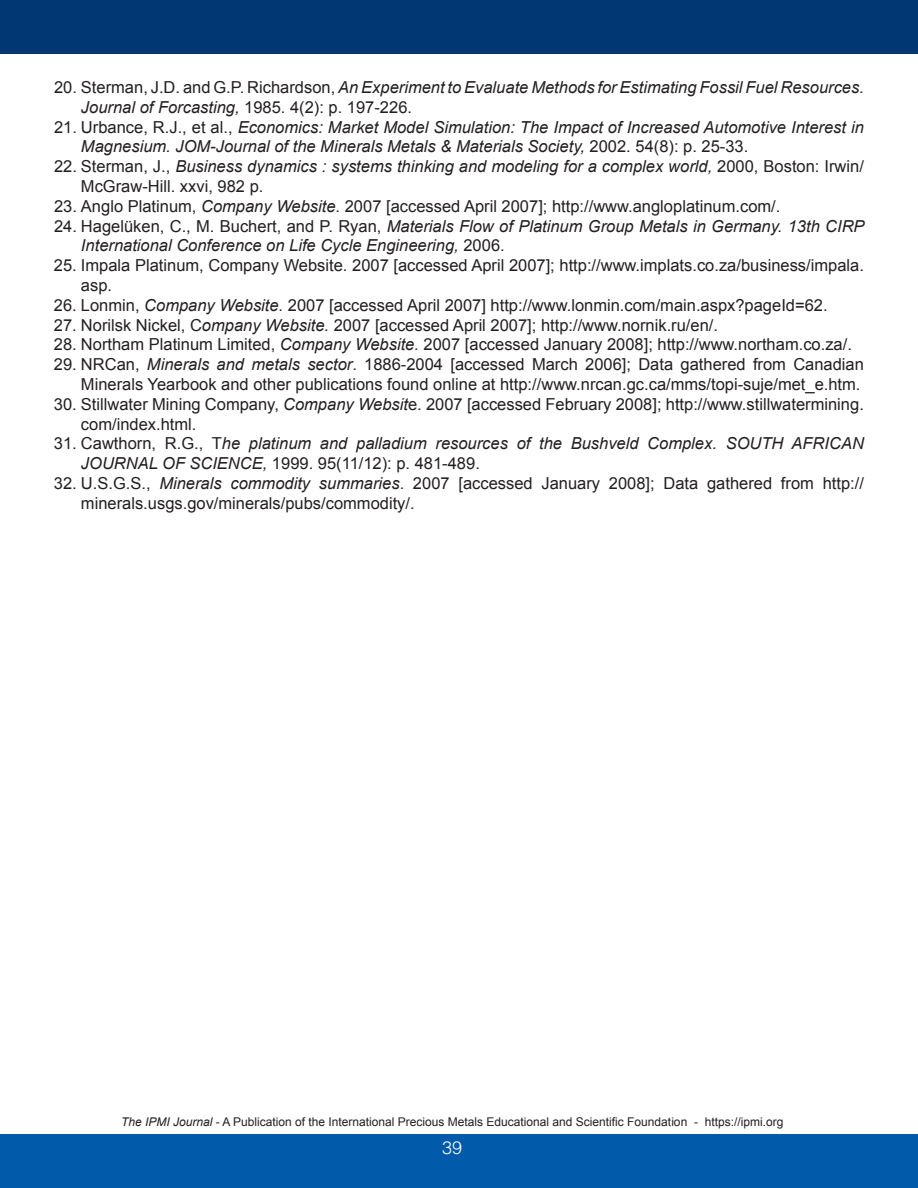
<style>
.page{position:relative;width:918px;height:1188px;background:#fff}
.page>*{position:absolute;margin:0;border:0;box-sizing:border-box;transform-origin:0 0}
.t1{font:300 18px "Helvetica LT Std";color:#fff}
.t2{font:16.5px/19.8px "Arial";color:#231f20}
.t3{font:italic 16.5px/19.8px "Arial";color:#231f20}
.t4{font:12px "Arial";color:#231f20}
.s1{font-style:normal}
.s2{font-style:italic}
</style>
<div class="page">
<div style="left:0;top:1134px;width:918px;height:54px;background:#015aaa"></div>
<div style="left:0;top:0;width:918px;height:54px;background:#013874"></div>
<p class="t3" style="left:81px;top:78px;width:784px;text-indent:-27px"><span class="s1">20. Sterman, J.D. and G.P. Richardson,</span> An Experiment to Evaluate Methods for Estimating Fossil Fuel Resources.<br>Journal of Forcasting, <span class="s1">1985. 4(2): p. 197-226.</span></p>
<p class="t3" style="left:81px;top:117px;width:785px;text-indent:-27px"><span class="s1">21. Urbance, R.J., et al.,</span> Economics: Market Model Simulation: The Impact of Increased Automotive Interest in<br>Magnesium. JOM-Journal of the Minerals Metals &amp; Materials Society, <span class="s1">2002. 54(8): p. 25-33.</span></p>
<p class="t3" style="left:81px;top:157px;width:784px;text-indent:-27px"><span class="s1">22. Sterman, J.,</span> Business dynamics : systems thinking and modeling for a complex world, <span class="s1">2000, Boston: Irwin/<br>McGraw-Hill. xxvi, 982 p.</span></p>
<p class="t2" style="left:54px;top:196px;width:728px">23. Anglo Platinum, <span class="s2">Company Website</span>. 2007 [accessed April 2007]; http://www.angloplatinum.com/.</p>
<p class="t3" style="left:81px;top:216px;width:785px;text-indent:-27px"><span class="s1">24. Hagelüken, C., M. Buchert, and P. Ryan,</span> Materials Flow of Platinum Group Metals in Germany. 13th CIRP<br>International Conference on Life Cycle Engineering, <span class="s1">2006.</span></p>
<p class="t2" style="left:81px;top:256px;width:784px;text-indent:-27px">25. Impala Platinum, Company Website. 2007 [accessed April 2007]; http://www.implats.co.za/business/impala. asp.</p>
<p class="t2" style="left:54px;top:295px;width:775px">26. Lonmin, <span class="s2">Company Website.</span> 2007 [accessed April 2007] http://www.lonmin.com/main.aspx?pageId=62.</p>
<p class="t2" style="left:54px;top:315px;width:666px">27. Norilsk Nickel, C<span class="s2">ompany Website.</span> 2007 [accessed April 2007]; http://www.nornik.ru/en/.</p>
<p class="t2" style="left:54px;top:335px;width:799px">28. Northam Platinum Limited, <span class="s2">Company Website.</span> 2007 [accessed January 2008]; http://www.northam.co.za/.</p>
<p class="t2" style="left:54px;top:355px;width:811px;text-align:right">29. NRCan, <span class="s2">Minerals and metals sector</span>. 1886-2004 [accessed March 2006]; Data gathered from Canadian<br>Minerals Yearbook and other publications found online at http://www.nrcan.gc.ca/mms/topi-suje/met_e.htm.</p>
<p class="t2" style="left:81px;top:394px;width:784px;text-indent:-27px">30. Stillwater Mining Company, <span class="s2">Company Websit</span>e. 2007 [accessed February 2008]; http://www.stillwatermining. com/index.html.</p>
<p class="t3" style="left:81px;top:434px;width:784px;text-indent:-27px"><span class="s1">31. Cawthorn, R.G., T</span>he platinum and palladium resources of the Bushveld Complex. SOUTH AFRICAN<br>JOURNAL OF SCIENCE, <span class="s1">1999. 95(11/12): p. 481-489.</span></p>
<p class="t2" style="left:81px;top:473px;width:785px;text-indent:-27px">32. U.S.G.S., <span class="s2">Minerals commodity summaries</span>. 2007 [accessed January 2008]; Data gathered from http:// minerals.usgs.gov/minerals/pubs/commodity/.</p>
<p class="t4" style="left:121px;top:1114px;width:664px"><span class="s2">The IPMI Journal</span> - A Publication of the International Precious Metals Educational and Scientific Foundation - https://ipmi.org</p>
<p class="t1" style="left:442px;top:1137px;width:22px">39</p>
</div>
